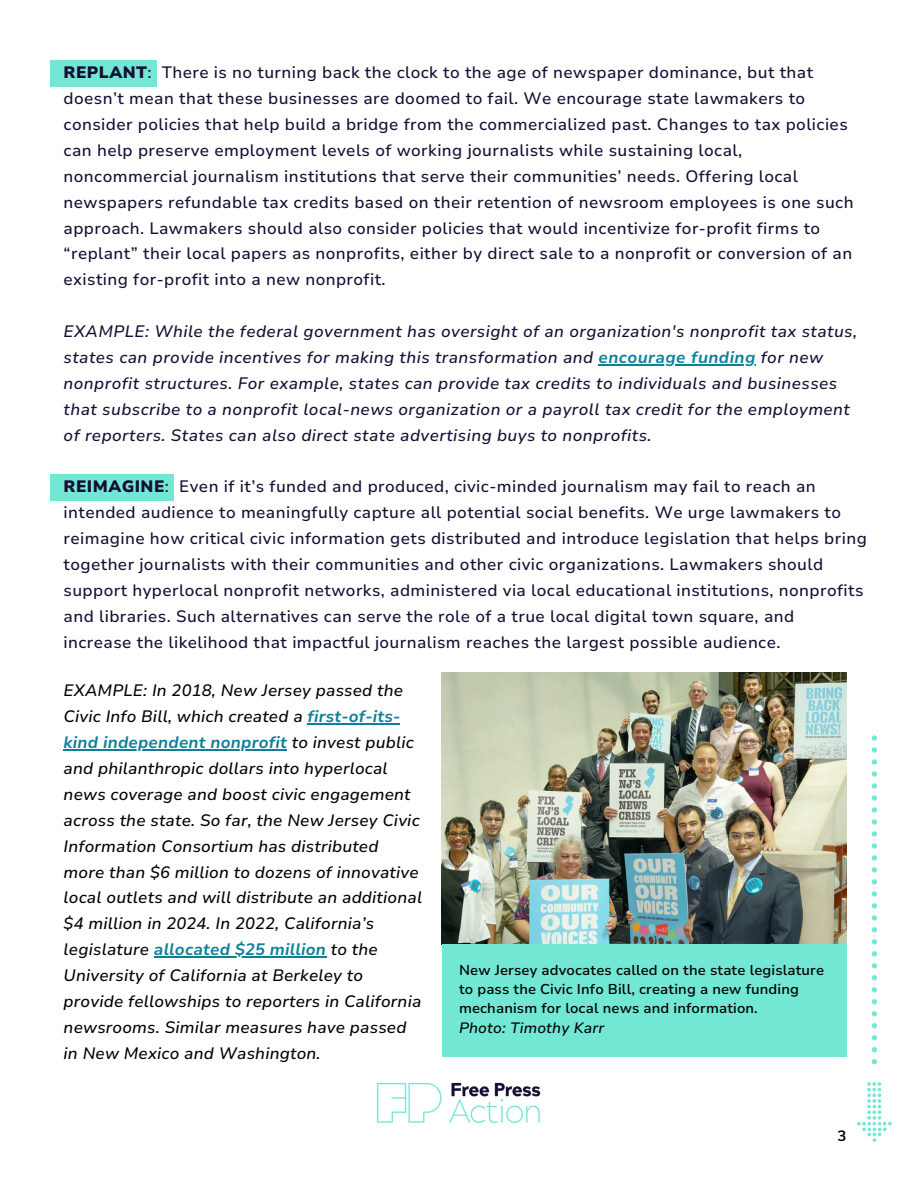
<style>
.page{position:relative;width:918px;height:1188px;background:#fff}
.page>*{position:absolute;margin:0;border:0;box-sizing:border-box;transform-origin:0 0}
.t1{font:500 16.5px/25.8px "Nunito Sans 10 pt";letter-spacing:.025em;color:#150e33}
.t2{font:italic 500 16.5px/25.8px "Nunito Sans 10 pt";letter-spacing:.01em;color:#000}
.t3{font:italic 500 16.5px/25.8px "Nunito Sans 10 pt";letter-spacing:.025em;color:#150e33}
.t4{font:italic 500 15px "Nunito Sans 10 pt";letter-spacing:.01em;color:#000}
.t5{font:700 15px "Nunito Sans";color:#000}
.t6{font:600 14.25px/19.2px "Nunito Sans 10 pt";letter-spacing:.01em;color:#000}
.s1{font-weight:900}
.s2{font-weight:700;color:#0d7f99}
</style>
<div class="page">
<div style="left:51px;top:474px;width:123px;height:27px;background:#72e7d4"></div>
<div style="left:51px;top:60px;width:106px;height:27px;background:#72e7d4"></div>
<hr style="left:599px;top:364px;width:157px;height:1px;background:#0d7f99">
<img style="left:376px;top:1082px;width:165px;height:41px">
<svg style="left:872px;top:735px;width:5px;height:6px"></svg>
<svg style="left:872px;top:747px;width:5px;height:6px"></svg>
<svg style="left:872px;top:759px;width:5px;height:6px"></svg>
<svg style="left:872px;top:771px;width:5px;height:6px"></svg>
<svg style="left:872px;top:783px;width:5px;height:6px"></svg>
<svg style="left:872px;top:795px;width:5px;height:6px"></svg>
<svg style="left:872px;top:807px;width:5px;height:6px"></svg>
<svg style="left:872px;top:819px;width:5px;height:6px"></svg>
<svg style="left:872px;top:831px;width:5px;height:6px"></svg>
<svg style="left:872px;top:843px;width:5px;height:6px"></svg>
<svg style="left:872px;top:855px;width:5px;height:6px"></svg>
<svg style="left:872px;top:867px;width:5px;height:6px"></svg>
<svg style="left:872px;top:879px;width:5px;height:6px"></svg>
<svg style="left:872px;top:891px;width:5px;height:6px"></svg>
<svg style="left:872px;top:903px;width:5px;height:6px"></svg>
<svg style="left:872px;top:915px;width:5px;height:5px"></svg>
<svg style="left:872px;top:927px;width:5px;height:5px"></svg>
<svg style="left:872px;top:939px;width:5px;height:5px"></svg>
<svg style="left:872px;top:951px;width:5px;height:5px"></svg>
<svg style="left:872px;top:963px;width:5px;height:5px"></svg>
<svg style="left:872px;top:975px;width:5px;height:5px"></svg>
<svg style="left:872px;top:987px;width:5px;height:5px"></svg>
<svg style="left:872px;top:999px;width:5px;height:5px"></svg>
<svg style="left:872px;top:1011px;width:5px;height:5px"></svg>
<svg style="left:872px;top:1023px;width:5px;height:5px"></svg>
<svg style="left:872px;top:1035px;width:5px;height:5px"></svg>
<svg style="left:872px;top:1047px;width:5px;height:5px"></svg>
<svg style="left:872px;top:1059px;width:5px;height:5px"></svg>
<svg style="left:857px;top:1082px;width:35px;height:60px"></svg>
<img style="left:442px;top:672px;width:405px;height:272px">
<hr style="left:308px;top:723px;width:92px;height:2px;background:#0d7f99">
<hr style="left:64px;top:749px;width:223px;height:1px;background:#0d7f99">
<hr style="left:154px;top:956px;width:172px;height:1px;background:#0d7f99">
<div style="left:442px;top:944px;width:405px;height:113px;background:#72e7d4"></div>
<p class="t1" style="left:64px;top:60px;width:791px"><span class="s1">REPLANT</span>: There is no turning back the clock to the age of newspaper dominance, but that doesn’t mean that these businesses are doomed to fail. We encourage state lawmakers to consider policies that help build a bridge from the commercialized past. Changes to tax policies can help preserve employment levels of working journalists while sustaining local, noncommercial journalism institutions that serve their communities’ needs. Offering local newspapers refundable tax credits based on their retention of newsroom employees is one such approach. Lawmakers should also consider policies that would incentivize for-profit firms to “replant” their local papers as nonprofits, either by direct sale to a nonprofit or conversion of an existing for-profit into a new nonprofit.</p>
<p class="t3" style="left:64px;top:319px;width:795px">EXAMPLE: While the federal government has oversight of an organization's nonprofit tax status, states can provide incentives for making this transformation and <span class="s2">encourage funding</span> for new nonprofit structures. For example, states can provide tax credits to individuals and businesses that subscribe to a nonprofit local-news organization or a payroll tax credit for the employment of reporters. States can also direct state advertising buys to nonprofits.</p>
<p class="t1" style="left:64px;top:474px;width:805px"><span class="s1">REIMAGINE</span>: Even if it’s funded and produced, civic-minded journalism may fail to reach an intended audience to meaningfully capture all potential social benefits. We urge lawmakers to reimagine how critical civic information gets distributed and introduce legislation that helps bring together journalists with their communities and other civic organizations. Lawmakers should support hyperlocal nonprofit networks, administered via local educational institutions, nonprofits and libraries. Such alternatives can serve the role of a true local digital town square, and<br>increase the likelihood that impactful journalism reaches the largest possible audience.</p>
<p class="t2" style="left:64px;top:678px;width:360px">EXAMPLE: In 2018, New Jersey passed the Civic Info Bill, which created a <span class="s2">first-of-its&shy;kind independent nonprofit</span> to invest public and philanthropic dollars into hyperlocal news coverage and boost civic engagement across the state. So far, the New Jersey Civic Information Consortium has distributed more than $6 million to dozens of innovative local outlets and will distribute an additional $4 million in 2024. In 2022, California’s legislature <span class="s2">allocated $25 million</span> to the University of California at Berkeley to provide fellowships to reporters in California newsrooms. Similar measures have passed in New Mexico and Washington.</p>
<p class="t6" style="left:459px;top:960px;width:367px">New Jersey advocates called on the state legislature to pass the Civic Info Bill, creating a new funding mechanism for local news and information.</p>
<p class="t4" style="left:459px;top:1018px;width:147px">Photo: Timothy Karr</p>
<p class="t5" style="left:837px;top:1125px;width:10px">3</p>
</div>
